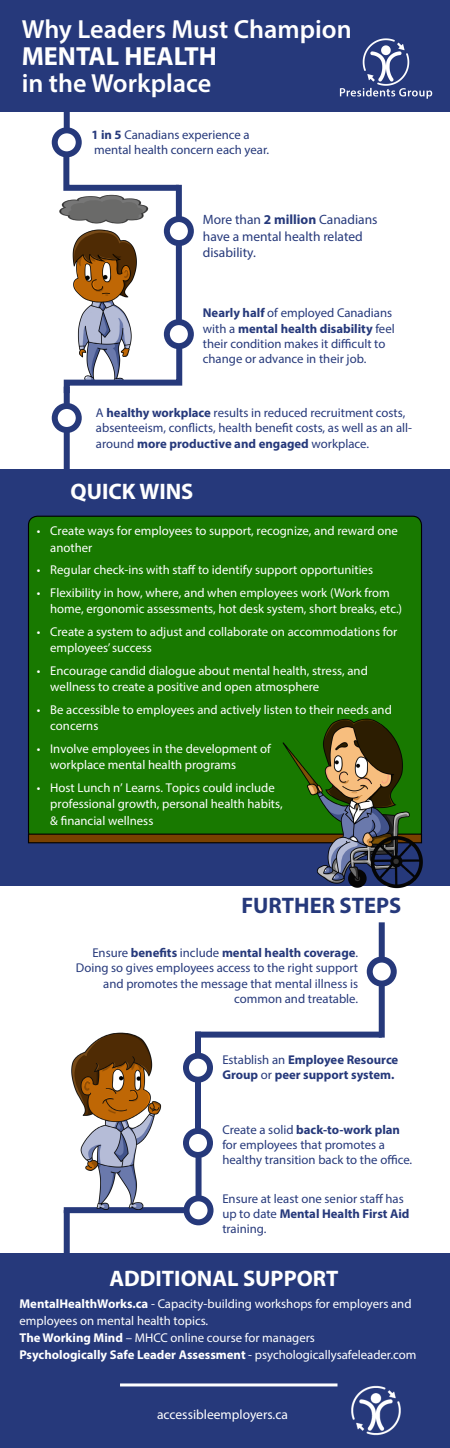
<style>
.page{position:relative;width:450px;height:1448px;background:#fff}
.page>*{position:absolute;margin:0;border:0;box-sizing:border-box;transform-origin:0 0}
.t1{font:600 26.25px/27px "Myriad Pro";color:#fff}
.t2{font:700 22.5px "Myriad Pro";color:#fff}
.t3{font:700 22.5px "Myriad Pro";color:#26397b}
.t4{font:13.5px/16.2px "Myriad Pro";color:#26397b}
.t5{font:13.5px "Myriad Pro";color:#fff}
.t6{font:12.75px/16.5px "Myriad Pro";color:#fff}
.t7{font:12.75px/15.3px "Myriad Pro";color:#26397b}
.t8{font:700 12.75px/15.3px "Myriad Pro";color:#26397b}
.s1{font-weight:700}
.s2{font-weight:400}
</style>
<div class="page">
<div style="left:0;top:0;width:450px;height:112px;background:#26397b"></div>
<img style="left:339px;top:38px;width:94px;height:61px">
<div style="left:64px;top:95px;width:6px;height:35px;background:#26397b"></div>
<div style="left:52px;top:127px;width:30px;height:30px;border:6px solid #26397b;border-radius:50%"></div>
<div style="left:176px;top:185px;width:6px;height:34px;background:#26397b"></div>
<div style="left:164px;top:216px;width:30px;height:30px;border:6px solid #26397b;border-radius:50%"></div>
<img style="left:59px;top:194px;width:90px;height:148px">
<div style="left:176px;top:245px;width:6px;height:77px;background:#26397b"></div>
<div style="left:164px;top:319px;width:30px;height:30px;border:6px solid #26397b;border-radius:50%"></div>
<div style="left:0;top:470px;width:450px;height:415px;background:#26397b"></div>
<div style="left:28px;top:516px;width:394px;height:325px;background:#187900;border-radius:9px"></div>
<div style="left:379px;top:922px;width:6px;height:37px;background:#26397b"></div>
<div style="left:367px;top:956px;width:30px;height:30px;border:6px solid #26397b;border-radius:50%"></div>
<div style="left:195px;top:1031px;width:6px;height:24px;background:#26397b"></div>
<div style="left:183px;top:1052px;width:30px;height:30px;border:6px solid #26397b;border-radius:50%"></div>
<div style="left:195px;top:1077px;width:6px;height:54px;background:#26397b"></div>
<div style="left:183px;top:1128px;width:30px;height:30px;border:6px solid #26397b;border-radius:50%"></div>
<div style="left:196px;top:1154px;width:6px;height:44px;background:#26397b"></div>
<div style="left:184px;top:1195px;width:30px;height:30px;border:6px solid #26397b;border-radius:50%"></div>
<div style="left:0;top:1253px;width:450px;height:195px;background:#26397b"></div>
<div style="left:64px;top:1210px;width:6px;height:99px;background:#26397b"></div>
<div style="left:52px;top:1306px;width:30px;height:30px;border:6px solid #26397b;border-radius:50%"></div>
<div style="left:28px;top:834px;width:394px;height:8px;background:#794100"></div>
<div style="left:28px;top:833px;width:394px;height:10px;border:1px solid #000"></div>
<svg style="left:60px;top:148px;width:122px;height:46px"></svg>
<svg style="left:63px;top:342px;width:122px;height:57px"></svg>
<div style="left:64px;top:387px;width:6px;height:19px;background:#26397b"></div>
<div style="left:52px;top:403px;width:30px;height:30px;border:6px solid #26397b;border-radius:50%"></div>
<div style="left:64px;top:430px;width:6px;height:67px;background:#26397b"></div>
<div style="left:379px;top:981px;width:6px;height:56px;background:#26397b"></div>
<div style="left:196px;top:1031px;width:186px;height:6px;background:#26397b"></div>
<div style="left:64px;top:1207px;width:124px;height:6px;background:#26397b"></div>
<img style="left:64px;top:1032px;width:105px;height:188px">
<hr style="left:120px;top:1383px;width:218px;height:3px;background:#fff">
<img style="left:270px;top:707px;width:160px;height:182px">
<img style="left:351px;top:1385px;width:50px;height:51px">
<h1 class="t1" style="left:22px;top:15px;width:331px">Why Leaders Must Champion<br><span class="s1">MENTAL HEALTH<br></span>in the Workplace</h1>
<p class="t7" style="left:91px;top:127px;width:179px"><span class="s1">1 in 5</span> Canadians experience a mental health concern each year.</p>
<p class="t4" style="left:203px;top:212px;width:176px">More than <span class="s1">2 million</span> Canadians have a mental health related disability.</p>
<p class="t7" style="left:203px;top:305px;width:193px"><span class="s1">Nearly half</span> of employed Canadians with a <span class="s1">mental health disability</span> feel their condition makes it difficult to change or advance in their job.</p>
<p class="t7" style="left:96px;top:405px;width:318px">A <span class="s1">healthy workplace</span> results in reduced recruitment costs, absenteeism, conflicts, health benefit costs, as well as an all&shy;around <span class="s1">more productive and engaged</span> workplace.</p>
<h1 class="t2" style="left:71px;top:476px;width:124px">QUICK WINS</h1>
<p class="t6" style="left:50px;top:522px;width:349px;text-indent:-14px">• Create ways for employees to support, recognize, and reward one another</p>
<p class="t6" style="left:37px;top:561px;width:338px">• Regular check-ins with staff to identify support opportunities</p>
<p class="t6" style="left:50px;top:584px;width:354px;text-indent:-14px">• Flexibility in how, where, and when employees work (Work from home, ergonomic assessments, hot desk system, short breaks, etc.)</p>
<p class="t6" style="left:50px;top:623px;width:349px;text-indent:-14px">• Create a system to adjust and collaborate on accommodations for employees’ success</p>
<p class="t6" style="left:50px;top:662px;width:319px;text-indent:-14px">• Encourage candid dialogue about mental health, stress, and wellness to create a positive and open atmosphere</p>
<p class="t6" style="left:50px;top:701px;width:343px;text-indent:-14px">• Be accessible to employees and actively listen to their needs and concerns</p>
<p class="t6" style="left:50px;top:740px;width:222px;text-indent:-14px">• Involve employees in the development of workplace mental health programs</p>
<p class="t6" style="left:50px;top:779px;width:234px;text-indent:-14px">• Host Lunch n’ Learns. Topics could include professional growth, personal health habits, &amp; financial wellness</p>
<h1 class="t3" style="left:241px;top:891px;width:161px">FURTHER STEPS</h1>
<p class="t7" style="left:76px;top:945px;width:284px;text-align:right">Ensure <span class="s1">benefits</span> include <span class="s1">mental health coverage</span>.<br>Doing so gives employees access to the right support and promotes the message that mental illness is common and treatable.</p>
<p class="t8" style="left:222px;top:1051px;width:178px"><span class="s2">Establish an</span> Employee Resource<br>Group <span class="s2">or</span> peer support system.</p>
<p class="t7" style="left:222px;top:1121px;width:191px">Create a solid <span class="s1">back-to-work plan </span>for employees that promotes a healthy transition back to the office.</p>
<p class="t7" style="left:222px;top:1190px;width:189px">Ensure at least one senior staff has up to date <span class="s1">Mental Health First Aid </span>training.</p>
<p class="t2" style="left:109px;top:1264px;width:231px">ADDITIONAL SUPPORT</p>
<p class="t6" style="left:20px;top:1294px;width:398px;line-height:17.2px"><span class="s1">MentalHealthWorks.ca</span> - Capacity-building workshops for employers and employees on mental health topics.<br><span class="s1">The Working Mind</span> – MHCC online course for managers<br><span class="s1">Psychologically Safe Leader Assessment</span> - psychologicallysafeleader.com</p>
<p class="t5" style="left:157px;top:1406px;width:132px">accessibleemployers.ca</p>
</div>
